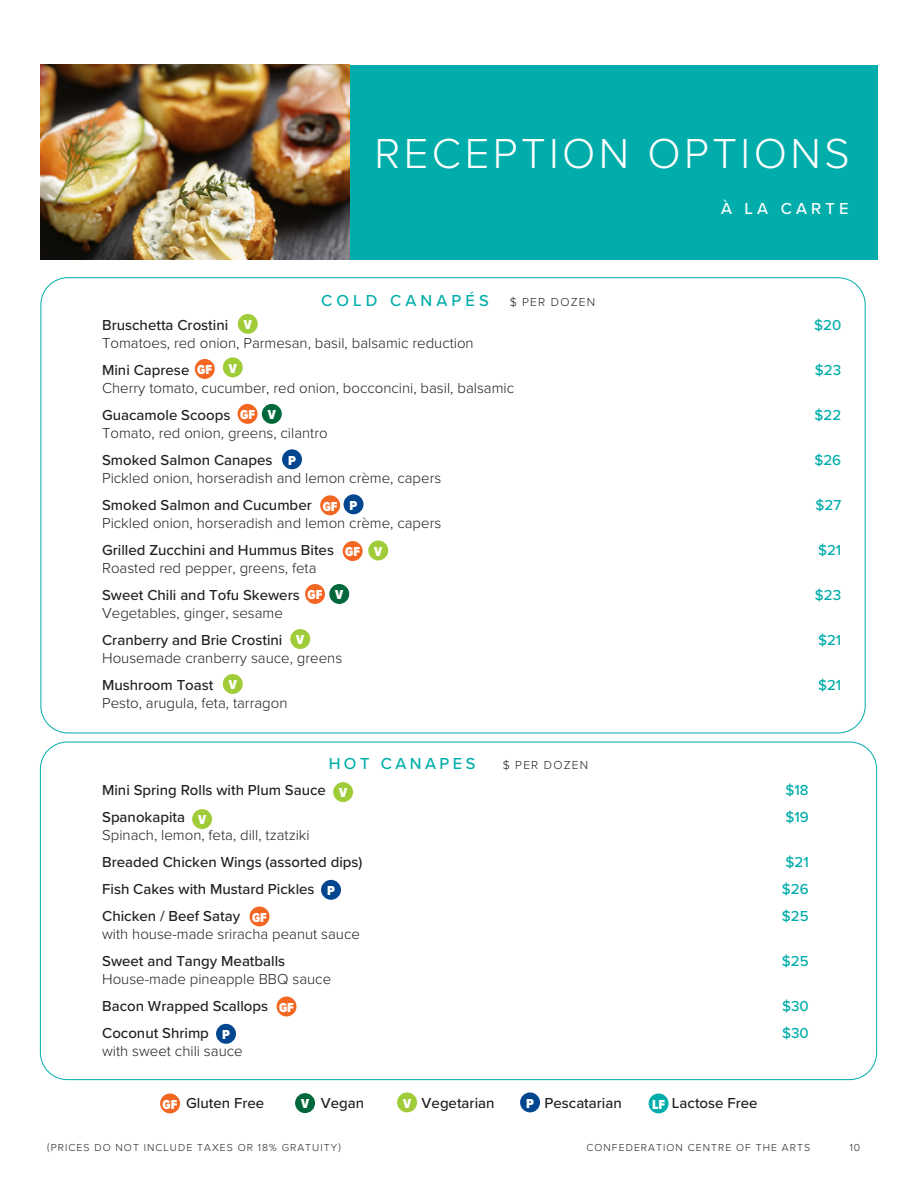
<style>
.page{position:relative;width:918px;height:1188px;background:#fff}
.page>*{position:absolute;margin:0;border:0;box-sizing:border-box;transform-origin:0 0}
.t1{font:300 43.5px "Proxima Nova";letter-spacing:.08em;color:#fff}
.t2{font:500 43.5px "Proxima Nova";letter-spacing:.125em;color:#fff}
.t3{font:500 16.5px "Proxima Nova";letter-spacing:.25em;color:#00adaa}
.t4{font:500 16.5px "Proxima Nova";letter-spacing:.21em;color:#00adaa}
.t5{font:500 16.5px "Proxima Nova";letter-spacing:.25em;color:#fff}
.t6{font:300 15px "Proxima Nova";color:#231f20}
.t7{font:500 15px "Proxima Nova";color:#231f20}
.t8{font:500 15px "Proxima Nova";color:#00adaa}
.t9{font:900 13.5px "Proxima Nova Cond";color:#fff}
.t10{font:300 12px "Proxima Nova";letter-spacing:.1em;color:#231f20}
.t11{font:300 10.5px "Proxima Nova";letter-spacing:.1em;color:#231f20}
.s1{font-family:"Proxima Nova Cond";font-weight:900;font-size:13.5px;color:#fff}
</style>
<div class="page">
<div style="left:151px;top:65px;width:726px;height:194px;background:#00adaa"></div>
<img style="left:40px;top:65px;width:309px;height:194px">
<div style="left:195px;top:359px;width:20px;height:20px;background:#f36621;border-radius:50%"></div>
<div style="left:238px;top:404px;width:20px;height:20px;background:#f36621;border-radius:50%"></div>
<div style="left:305px;top:584px;width:20px;height:20px;background:#f36621;border-radius:50%"></div>
<div style="left:320px;top:495px;width:20px;height:20px;background:#f36621;border-radius:50%"></div>
<div style="left:343px;top:541px;width:20px;height:20px;background:#f36621;border-radius:50%"></div>
<div style="left:262px;top:404px;width:20px;height:20px;background:#01683c;border-radius:50%"></div>
<div style="left:329px;top:584px;width:20px;height:20px;background:#01683c;border-radius:50%"></div>
<div style="left:333px;top:782px;width:20px;height:20px;background:#a1cc3a;border-radius:50%"></div>
<div style="left:192px;top:809px;width:20px;height:20px;background:#a1cc3a;border-radius:50%"></div>
<div style="left:250px;top:907px;width:20px;height:19px;background:#f36621;border-radius:50%"></div>
<div style="left:160px;top:1094px;width:20px;height:19px;background:#f36621;border-radius:50%"></div>
<div style="left:295px;top:1093px;width:20px;height:20px;background:#01683c;border-radius:50%"></div>
<div style="left:397px;top:1092px;width:20px;height:20px;background:#a1cc3a;border-radius:50%"></div>
<div style="left:520px;top:1092px;width:20px;height:20px;background:#01468f;border-radius:50%"></div>
<div style="left:649px;top:1094px;width:20px;height:19px;background:#00adaa;border-radius:50%"></div>
<div style="left:238px;top:314px;width:20px;height:20px;background:#a1cc3a;border-radius:50%"></div>
<div style="left:223px;top:357px;width:20px;height:20px;background:#a1cc3a;border-radius:50%"></div>
<div style="left:282px;top:449px;width:20px;height:20px;background:#01468f;border-radius:50%"></div>
<div style="left:344px;top:494px;width:20px;height:20px;background:#01468f;border-radius:50%"></div>
<div style="left:368px;top:541px;width:20px;height:19px;background:#a1cc3a;border-radius:50%"></div>
<div style="left:290px;top:629px;width:20px;height:20px;background:#a1cc3a;border-radius:50%"></div>
<div style="left:223px;top:674px;width:20px;height:20px;background:#a1cc3a;border-radius:50%"></div>
<div style="left:321px;top:880px;width:20px;height:20px;background:#01468f;border-radius:50%"></div>
<div style="left:277px;top:997px;width:20px;height:19px;background:#f36621;border-radius:50%"></div>
<div style="left:216px;top:1024px;width:20px;height:20px;background:#01468f;border-radius:50%"></div>
<h1 class="t2" style="left:320px;top:100px;width:341px">banquet menu</h1>
<h1 class="t1" style="left:375px;top:121px;width:477px">RECEPTION OPTIONS</h1>
<p class="t3" style="left:321px;top:288px;width:169px">COLD CANAPÉS</p>
<p class="t10" style="left:510px;top:293px;width:87px">$ PER DOZEN</p>
<p class="t5" style="left:721px;top:196px;width:129px">À LA CARTE</p>
<p class="t7" style="left:102px;top:314px;width:128px">Bruschetta Crostini</p>
<p class="t8" style="left:814px;top:314px;width:29px">$20</p>
<p class="t6" style="left:102px;top:332px;width:373px">Tomatoes, red onion, Parmesan, basil, balsamic reduction</p>
<p class="t7" style="left:102px;top:359px;width:89px">Mini Caprese</p>
<p class="t8" style="left:815px;top:359px;width:28px">$23</p>
<p class="t6" style="left:102px;top:377px;width:414px">Cherry tomato, cucumber, red onion, bocconcini, basil, balsamic</p>
<p class="t7" style="left:102px;top:404px;width:130px">Guacamole Scoops</p>
<p class="t8" style="left:815px;top:404px;width:28px">$22</p>
<p class="t6" style="left:102px;top:422px;width:227px">Tomato, red onion, greens, cilantro</p>
<p class="t7" style="left:102px;top:449px;width:172px">Smoked Salmon Canapes</p>
<p class="t8" style="left:814px;top:449px;width:28px">$26</p>
<p class="t6" style="left:102px;top:467px;width:341px">Pickled onion, horseradish and lemon crème, capers</p>
<p class="t7" style="left:102px;top:494px;width:211px">Smoked Salmon and Cucumber</p>
<p class="t8" style="left:816px;top:494px;width:27px">$27</p>
<p class="t6" style="left:102px;top:512px;width:341px">Pickled onion, horseradish and lemon crème, capers</p>
<p class="t7" style="left:102px;top:539px;width:233px">Grilled Zucchini and Hummus Bites</p>
<p class="t8" style="left:818px;top:539px;width:25px">$21</p>
<p class="t6" style="left:102px;top:557px;width:216px">Roasted red pepper, greens, feta</p>
<p class="t7" style="left:102px;top:584px;width:199px">Sweet Chili and Tofu Skewers</p>
<p class="t8" style="left:815px;top:584px;width:28px">$23</p>
<p class="t6" style="left:102px;top:602px;width:182px">Vegetables, ginger, sesame</p>
<p class="t7" style="left:102px;top:629px;width:182px">Cranberry and Brie Crostini</p>
<p class="t8" style="left:818px;top:629px;width:25px">$21</p>
<p class="t6" style="left:102px;top:647px;width:242px">Housemade cranberry sauce, greens</p>
<p class="t7" style="left:102px;top:674px;width:113px">Mushroom Toast</p>
<p class="t8" style="left:818px;top:674px;width:25px">$21</p>
<p class="t6" style="left:102px;top:692px;width:187px">Pesto, arugula, feta, tarragon</p>
<p class="t9" style="left:244px;top:315px;width:10px">V</p>
<p class="t9" style="left:229px;top:358px;width:10px">V</p>
<p class="t9" style="left:197px;top:360px;width:16px">GF</p>
<p class="t9" style="left:240px;top:405px;width:16px">GF</p>
<p class="t9" style="left:268px;top:405px;width:10px">V</p>
<p class="t9" style="left:288px;top:450px;width:9px">P</p>
<p class="t9" style="left:350px;top:495px;width:9px">P</p>
<p class="t9" style="left:323px;top:496px;width:16px">GF</p>
<p class="t9" style="left:374px;top:541px;width:10px">V</p>
<p class="t9" style="left:345px;top:542px;width:16px">GF</p>
<p class="t9" style="left:308px;top:585px;width:16px">GF</p>
<p class="t9" style="left:335px;top:585px;width:10px">V</p>
<p class="t9" style="left:296px;top:630px;width:10px">V</p>
<p class="t9" style="left:229px;top:675px;width:10px">V</p>
<p class="t4" style="left:329px;top:751px;width:148px">HOT CANAPES</p>
<p class="t10" style="left:503px;top:756px;width:87px">$ PER DOZEN</p>
<p class="t7" style="left:102px;top:779px;width:225px">Mini Spring Rolls with Plum Sauce</p>
<p class="t8" style="left:786px;top:779px;width:25px">$18</p>
<p class="t7" style="left:102px;top:806px;width:84px">Spanokapita</p>
<p class="t8" style="left:785px;top:806px;width:25px">$19</p>
<p class="t6" style="left:102px;top:824px;width:209px">Spinach, lemon, feta, dill, tzatziki</p>
<p class="t7" style="left:102px;top:851px;width:262px">Breaded Chicken Wings (assorted dips)</p>
<p class="t8" style="left:786px;top:851px;width:25px">$21</p>
<p class="t7" style="left:102px;top:878px;width:214px">Fish Cakes with Mustard Pickles</p>
<p class="t8" style="left:782px;top:878px;width:28px">$26</p>
<p class="t7" style="left:102px;top:905px;width:139px">Chicken / Beef Satay</p>
<p class="t8" style="left:782px;top:905px;width:28px">$25</p>
<p class="t6" style="left:102px;top:923px;width:259px">with house-made sriracha peanut sauce</p>
<p class="t7" style="left:102px;top:950px;width:185px">Sweet and Tangy Meatballs</p>
<p class="t8" style="left:782px;top:950px;width:28px">$25</p>
<p class="t6" style="left:102px;top:968px;width:231px">House-made pineapple BBQ sauce</p>
<p class="t7" style="left:102px;top:995px;width:168px">Bacon Wrapped Scallops</p>
<p class="t8" style="left:782px;top:995px;width:28px">$30</p>
<p class="t7" style="left:102px;top:1022px;width:108px">Coconut Shrimp</p>
<p class="t8" style="left:782px;top:1022px;width:28px">$30</p>
<p class="t6" style="left:102px;top:1040px;width:142px">with sweet chili sauce</p>
<p class="t9" style="left:339px;top:783px;width:10px">V</p>
<p class="t9" style="left:198px;top:810px;width:10px">V</p>
<p class="t9" style="left:327px;top:881px;width:9px">P</p>
<p class="t9" style="left:252px;top:907px;width:16px">GF</p>
<p class="t9" style="left:279px;top:997px;width:16px">GF</p>
<p class="t9" style="left:222px;top:1025px;width:9px">P</p>
<p class="t7" style="left:163px;top:1092px;width:103px"><span class="s1">GF</span> Gluten Free</p>
<p class="t7" style="left:301px;top:1092px;width:65px"><span class="s1">V</span> Vegan</p>
<p class="t7" style="left:403px;top:1092px;width:93px"><span class="s1">V</span> Vegetarian</p>
<p class="t7" style="left:526px;top:1092px;width:97px"><span class="s1">P</span> Pescatarian</p>
<p class="t7" style="left:652px;top:1092px;width:107px"><span class="s1">LF</span> Lactose Free</p>
<p class="t11" style="left:47px;top:1140px;width:295px">(PRICES DO NOT INCLUDE TAXES OR 18% GRATUITY)</p>
<p class="t11" style="left:586px;top:1140px;width:225px">CONFEDERATION CENTRE OF THE ARTS</p>
<p class="t11" style="left:850px;top:1140px;width:12px">10</p>
</div>
